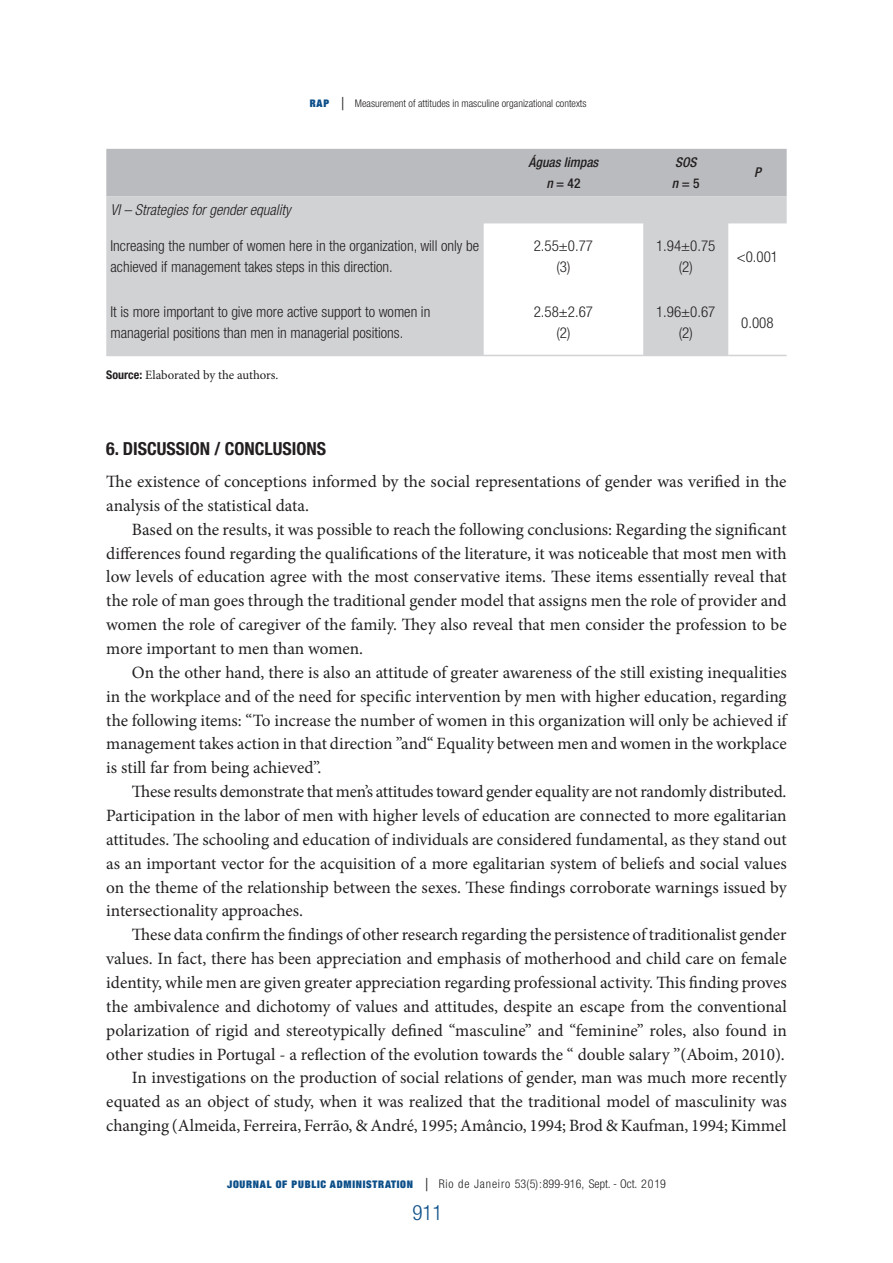
<style>
.page{position:relative;width:893px;height:1263px;background:#fff}
.page>*{position:absolute;margin:0;border:0;box-sizing:border-box;transform-origin:0 0}
.t1{font:300 condensed 21px "Helvetica Neue LT Std";color:#0c4f89}
.SUB1{font:700 condensed 18px "Helvetica Neue LT Std";color:#231f20}
.texto_3{font:17.25px/23.9px "Minion Pro";letter-spacing:-.005em;color:#231f20;text-align:justify}
.TEXTO_TAB{font:300 condensed 15px/21px "Helvetica Neue LT Std";color:#231f20}
.TEXTO_TAB-2{font:italic 300 condensed 15px "Helvetica Neue LT Std";color:#231f20}
.GARGANTA{font:italic 500 condensed 13.5px "Helvetica Neue LT Std";color:#231f20}
.GARGANTA-2{font:500 condensed 13.5px "Helvetica Neue LT Std";color:#231f20}
.fonte{font:12.75px "Minion Pro";letter-spacing:-.005em;color:#231f20}
.t2{font:300 condensed 12px "Helvetica Neue LT Std";letter-spacing:.035em;color:#231f20}
.t3{font:300 condensed 10.5px "Helvetica Neue LT Std";color:#231f20}
.s1{font-family:"Helvetica Neue";font-weight:900;font-stretch:expanded;color:#0c4f89}
.s2{font-size:18px}
.s3{font-style:italic}
.s4{font-family:"Helvetica Neue LT Std";font-weight:700;font-stretch:condensed;font-size:12px}
.s5{font-family:"Helvetica Neue";font-weight:900;font-stretch:expanded;font-size:10.5px;color:#0c4f89}
</style>
<div class="page">
<div style="left:106px;top:149px;width:681px;height:47px;background:#babbbe"></div>
<svg style="left:106px;top:196px;width:681px;height:159px;fill:#d1d2d4"></svg>
<hr style="left:106px;top:355px;width:378px;height:1px;background:#d1d2d4">
<hr style="left:484px;top:355px;width:159px;height:1px;background:#d1d2d4">
<hr style="left:643px;top:355px;width:85px;height:1px;background:#d1d2d4">
<hr style="left:728px;top:355px;width:59px;height:1px;background:#d1d2d4">
<p class="t3" style="left:310px;top:98px;width:278px"><span class="s1">RAP</span> <span class="s2">|</span> Measurement of attitudes in masculine organizational contexts</p>
<p class="GARGANTA" style="left:529px;top:154px;width:71px">Águas limpas</p>
<p class="GARGANTA-2" style="left:546px;top:175px;width:36px"><span class="s3">n</span> = 42</p>
<p class="TEXTO_TAB-2" style="left:111px;top:201px;width:182px">VI – Strategies for gender equality</p>
<p class="TEXTO_TAB" style="left:111px;top:235px;width:370px">Increasing the number of women here in the organization, will only be achieved if management takes steps in this direction.</p>
<p class="TEXTO_TAB" style="left:534px;top:235px;width:61px">2.55±0.77</p>
<p class="TEXTO_TAB" style="left:556px;top:256px;width:15px">(3)</p>
<p class="TEXTO_TAB" style="left:111px;top:301px;width:321px">It is more important to give more active support to women in managerial positions than men in managerial positions.</p>
<p class="TEXTO_TAB" style="left:534px;top:301px;width:61px">2.58±2.67</p>
<p class="TEXTO_TAB" style="left:556px;top:322px;width:15px">(2)</p>
<p class="fonte" style="left:106px;top:367px;width:174px"><span class="s4">Source:</span> Elaborated by the authors.</p>
<p class="GARGANTA" style="left:675px;top:154px;width:23px">SOS</p>
<p class="GARGANTA-2" style="left:672px;top:175px;width:29px"><span class="s3">n</span> = 5</p>
<p class="TEXTO_TAB" style="left:656px;top:235px;width:61px">1.94±0.75</p>
<p class="TEXTO_TAB" style="left:679px;top:256px;width:15px">(2)</p>
<p class="TEXTO_TAB" style="left:656px;top:301px;width:61px">1.96±0.67</p>
<p class="TEXTO_TAB" style="left:679px;top:322px;width:15px">(2)</p>
<p class="GARGANTA" style="left:754px;top:165px;width:8px">P</p>
<p class="TEXTO_TAB" style="left:737px;top:246px;width:43px">&lt;0.001</p>
<p class="TEXTO_TAB" style="left:741px;top:312px;width:34px">0.008</p>
<p class="SUB1" style="left:106px;top:437px;width:221px">6. DISCUSSION / CONCLUSIONS</p>
<p class="texto_3" style="left:106px;top:470px;width:682px">The existence of conceptions informed by the social representations of gender was verified in the analysis of the statistical data.</p>
<p class="texto_3" style="left:106px;top:517px;width:682px;text-indent:26px">Based on the results, it was possible to reach the following conclusions: Regarding the significant differences found regarding the qualifications of the literature, it was noticeable that most men with low levels of education agree with the most conservative items. These items essentially reveal that the role of man goes through the traditional gender model that assigns men the role of provider and women the role of caregiver of the family. They also reveal that men consider the profession to be more important to men than women.</p>
<p class="texto_3" style="left:106px;top:660px;width:682px;text-indent:26px">On the other hand, there is also an attitude of greater awareness of the still existing inequalities in the workplace and of the need for specific intervention by men with higher education, regarding the following items: “To increase the number of women in this organization will only be achieved if management takes action in that direction ”and“ Equality between men and women in the workplace is still far from being achieved”.</p>
<p class="texto_3" style="left:106px;top:780px;width:682px;text-indent:26px">These results demonstrate that men’s attitudes toward gender equality are not randomly distributed.<br>Participation in the labor of men with higher levels of education are connected to more egalitarian attitudes. The schooling and education of individuals are considered fundamental, as they stand out as an important vector for the acquisition of a more egalitarian system of beliefs and social values on the theme of the relationship between the sexes. These findings corroborate warnings issued by intersectionality approaches.</p>
<p class="texto_3" style="left:106px;top:923px;width:682px;text-indent:26px">These data confirm the findings of other research regarding the persistence of traditionalist gender values. In fact, there has been appreciation and emphasis of motherhood and child care on female identity, while men are given greater appreciation regarding professional activity. This finding proves the ambivalence and dichotomy of values and attitudes, despite an escape from the conventional polarization of rigid and stereotypically defined “masculine” and “feminine” roles, also found in other studies in Portugal - a reflection of the evolution towards the “ double salary ”(Aboim, 2010).</p>
<p class="texto_3" style="left:106px;top:1066px;width:682px;text-indent:26px">In investigations on the production of social relations of gender, man was much more recently equated as an object of study, when it was realized that the traditional model of masculinity was changing (Almeida, Ferreira, Ferrão, &amp; André, 1995; Amâncio, 1994; Brod &amp; Kaufman, 1994; Kimmel</p>
<p class="t2" style="left:227px;top:1176px;width:440px"><span class="s5">JOURNAL OF PUBLIC ADMINISTRATION</span> <span class="s2">|</span> Rio de Janeiro 53(5):899-916, Sept. - Oct. 2019</p>
<p class="t1" style="left:412px;top:1200px;width:32px">911</p>
</div>
